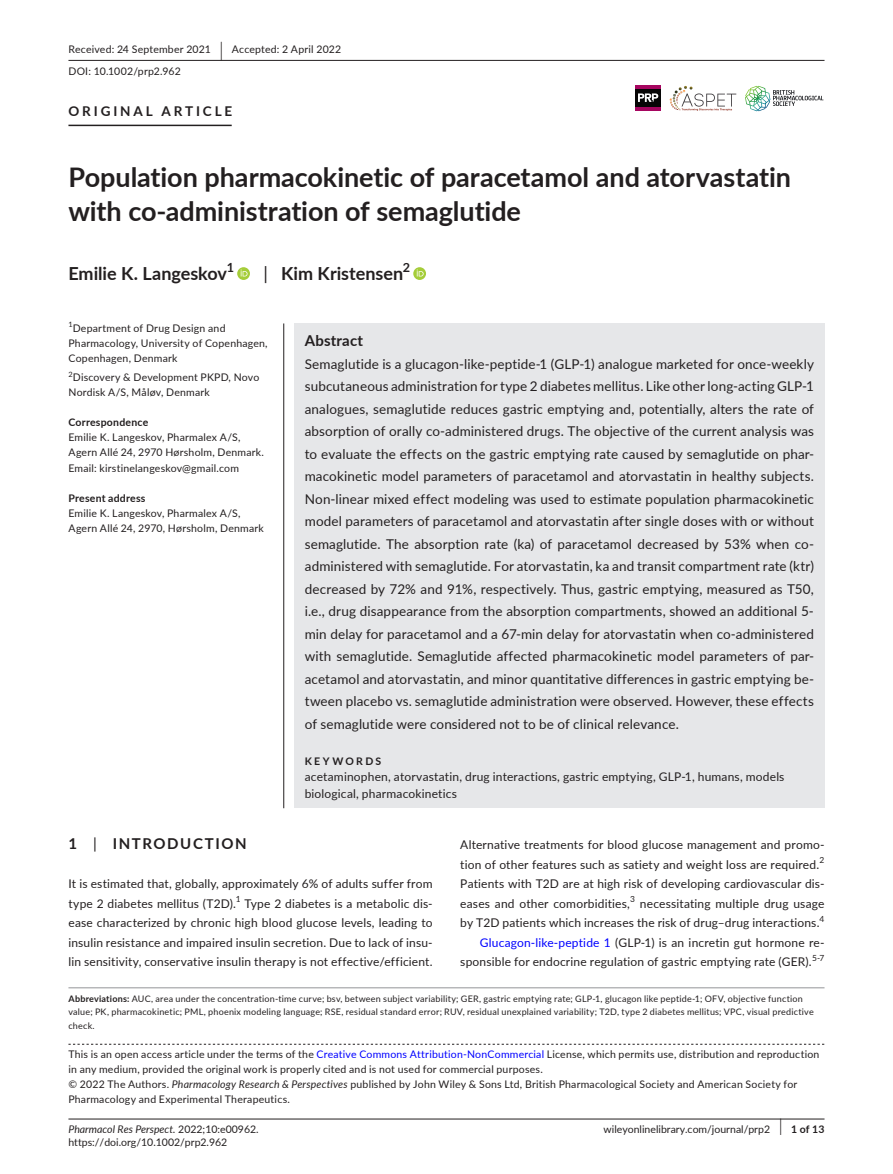
<style>
.page{position:relative;width:893px;height:1174px;background:#fff}
.page>*{position:absolute;margin:0;border:0;box-sizing:border-box;transform-origin:0 0}
.t1{font:700 27px/34.5px "Lato";letter-spacing:-.005em;color:#231f20}
.t2{font:700 18px "Lato";color:#231f20}
.t3{font:700 15px "Lato";letter-spacing:.1em;color:#231f20}
.t4{font:700 15px "Lato";letter-spacing:.015em;color:#231f20}
.t5{font:13.5px/22.5px "Lato";letter-spacing:.01em;color:#231f20;text-align:justify}
.t6{font:700 13.5px "Lato";letter-spacing:.215em;color:#231f20}
.t7{font:700 12.6px "Lato";color:#231f20}
.t8{font:12px/19.5px "Lato";letter-spacing:.015em;color:#231f20}
.t9{font:10.5px/15px "Lato";letter-spacing:.02em;color:#231f20}
.t10{font:10.5px "Lato";color:#231f20}
.t11{font:italic 10.5px "Lato";color:#231f20}
.t12{font:700 10.5px "Lato";letter-spacing:.02em;color:#231f20}
.t13{font:700 10.5px "Lato";letter-spacing:.22em;color:#231f20}
.t14{font:9px/13.5px "Lato";letter-spacing:.025em;color:#231f20}
.t15{font:8.4px "Lato";color:#231f20}
.t16{font:7.35px "Lato";color:#231f20}
.s1{font-size:19.65px}
.s2{font-weight:400}
.s3{color:#00f}
.s4{font-weight:700}
.s5{font-style:italic}
.s6{font-style:normal}
.s7{font-weight:400;font-size:17.4px}
</style>
<div class="page">
<hr style="left:68px;top:1118px;width:756px;height:1px;background:#231f20">
<div style="left:635px;top:85px;width:26px;height:25px;background:#070606"></div>
<hr style="left:635px;top:85px;width:26px;height:3px;background:#a60660">
<hr style="left:635px;top:107px;width:26px;height:3px;background:#a60660">
<svg style="left:638px;top:93px;width:20px;height:9px"></svg>
<svg style="left:669px;top:86px;width:67px;height:25px"></svg>
<svg style="left:745px;top:86px;width:78px;height:25px"></svg>
<hr style="left:68px;top:60px;width:756px;height:1px;background:#231f20">
<hr style="left:68px;top:125px;width:164px;height:1px;background:#231f20">
<svg style="left:237px;top:267px;width:13px;height:13px"></svg>
<svg style="left:241px;top:269px;width:7px;height:7px"></svg>
<svg style="left:413px;top:267px;width:13px;height:13px"></svg>
<svg style="left:417px;top:269px;width:7px;height:7px"></svg>
<div style="left:294px;top:323px;width:530px;height:485px;background:#e6e7e9"></div>
<hr style="left:283px;top:323px;width:1px;height:485px;background:#231f20">
<svg style="left:68px;top:1043px;width:756px;height:1px"></svg>
<hr style="left:68px;top:987px;width:756px;height:1px;background:#939598">
<p class="t9" style="left:68px;top:38px;width:274px;line-height:21.8px">Received: 24 September 2021 <span class="s1">|</span> Accepted: 2 April 2022<br>DOI: 10.1002/prp2.962</p>
<p class="t6" style="left:68px;top:101px;width:165px">ORIGINAL ARTICLE</p>
<h1 class="t1" style="left:68px;top:159px;width:724px">Population pharmacokinetic of paracetamol and atorvastatin with co-administration of semaglutide</h1>
<h2 class="t2" style="left:68px;top:260px;width:160px">Emilie K. Langeskov</h2>
<p class="t7" style="left:227px;top:258px;width:9px">1</p>
<h2 class="t2" style="left:263px;top:260px;width:141px"><span class="s2">|</span> Kim Kristensen</h2>
<p class="t7" style="left:403px;top:258px;width:9px">2</p>
<p class="t16" style="left:68px;top:319px;width:6px">1</p>
<p class="t9" style="left:68px;top:320px;width:201px;text-indent:4px">Department of Drug Design and<br>Pharmacology, University of Copenhagen,<br>Copenhagen, Denmark</p>
<p class="t16" style="left:68px;top:369px;width:6px">2</p>
<p class="t9" style="left:68px;top:370px;width:192px;text-indent:4px">Discovery &amp; Development PKPD, Novo<br>Nordisk A/S, Måløv, Denmark</p>
<p class="t12" style="left:68px;top:415px;width:81px">Correspondence</p>
<p class="t9" style="left:68px;top:430px;width:197px">Emilie K. Langeskov, Pharmalex A/S,<br>Agern Allé 24, 2970 Hørsholm, Denmark.<br>Email: kirstinelangeskov@gmail.com</p>
<p class="t12" style="left:68px;top:490px;width:78px">Present address</p>
<p class="t9" style="left:68px;top:505px;width:197px">Emilie K. Langeskov, Pharmalex A/S,<br>Agern Allé 24, 2970, Hørsholm, Denmark</p>
<p class="t4" style="left:305px;top:329px;width:60px">Abstract</p>
<p class="t5" style="left:305px;top:352px;width:511px">Semaglutide is a glucagon-like-peptide-1 (GLP-1) analogue marketed for once-weekly subcutaneous administration for type 2 diabetes mellitus. Like other long-acting GLP-1 analogues, semaglutide reduces gastric emptying and, potentially, alters the rate of absorption of orally co-administered drugs. The objective of the current analysis was to evaluate the effects on the gastric emptying rate caused by semaglutide on phar&shy;macokinetic model parameters of paracetamol and atorvastatin in healthy subjects.<br>Non-linear mixed effect modeling was used to estimate population pharmacokinetic model parameters of paracetamol and atorvastatin after single doses with or without semaglutide. The absorption rate (ka) of paracetamol decreased by 53% when co&shy;administered with semaglutide. For atorvastatin, ka and transit compartment rate (ktr) decreased by 72% and 91%, respectively. Thus, gastric emptying, measured as T50, i.e., drug disappearance from the absorption compartments, showed an additional 5- min delay for paracetamol and a 67-min delay for atorvastatin when co-administered with semaglutide. Semaglutide affected pharmacokinetic model parameters of par&shy;acetamol and atorvastatin, and minor quantitative differences in gastric emptying be&shy;tween placebo vs. semaglutide administration were observed. However, these effects of semaglutide were considered not to be of clinical relevance.</p>
<p class="t13" style="left:305px;top:753px;width:78px">KEYWORDS</p>
<p class="t8" style="left:305px;top:768px;width:481px;line-height:16.5px">acetaminophen, atorvastatin, drug interactions, gastric emptying, GLP-1, humans, models biological, pharmacokinetics</p>
<p class="t3" style="left:68px;top:833px;width:180px">1 <span class="s2">|</span> INTRODUCTION</p>
<p class="t8" style="left:68px;top:873px;width:366px">It is estimated that, globally, approximately 6% of adults suffer from type 2 diabetes mellitus (T2D).</p>
<p class="t15" style="left:236px;top:893px;width:6px">1</p>
<p class="t8" style="left:68px;top:893px;width:366px;text-align:justify;text-indent:176px">Type 2 diabetes is a metabolic dis&shy;ease characterized by chronic high blood glucose levels, leading to insulin resistance and impaired insulin secretion. Due to lack of insu&shy;lin sensitivity, conservative insulin therapy is not effective/efficient.</p>
<p class="t8" style="left:460px;top:834px;width:366px">Alternative treatments for blood glucose management and promo&shy;tion of other features such as satiety and weight loss are required.</p>
<p class="t15" style="left:820px;top:854px;width:6px">2</p>
<p class="t8" style="left:460px;top:873px;width:366px">Patients with T2D are at high risk of developing cardiovascular dis&shy;eases and other comorbidities,</p>
<p class="t15" style="left:630px;top:893px;width:6px">3</p>
<p class="t8" style="left:460px;top:893px;width:366px;text-indent:180px">necessitating multiple drug usage by T2D patients which increases the risk of drug–drug interactions.</p>
<p class="t15" style="left:820px;top:913px;width:6px">4</p>
<p class="t8" style="left:460px;top:932px;width:366px;text-indent:20px"><span class="s3">Glucagon-like-peptide 1</span> (GLP-1) is an incretin gut hormone re&shy;sponsible for endocrine regulation of gastric emptying rate (GER).</p>
<p class="t15" style="left:812px;top:952px;width:14px">5-7</p>
<p class="t14" style="left:68px;top:991px;width:747px"><span class="s4">Abbreviations:</span> AUC, area under the concentration-time curve; bsv, between subject variability; GER, gastric emptying rate; GLP-1, glucagon like peptide-1; OFV, objective function value; PK, pharmacokinetic; PML, phoenix modeling language; RSE, residual standard error; RUV, residual unexplained variability; T2D, type 2 diabetes mellitus; VPC, visual predictive check.</p>
<p class="t9" style="left:68px;top:1046px;width:752px">This is an open access article under the terms of the <span class="s3">Creative Commons Attribution-NonCommercial</span> License, which permits use, distribution and reproduction in any medium, provided the original work is properly cited and is not used for commercial purposes.<br>© 2022 The Authors. <span class="s5">Pharmacology Research &amp; Perspectives</span> published by John Wiley &amp; Sons Ltd, British Pharmacological Society and American Society for Pharmacology and Experimental Therapeutics.</p>
<p class="t11" style="left:68px;top:1121px;width:192px">Pharmacol Res Perspect. <span class="s6">2022;10:e00962.</span></p>
<p class="t12" style="left:779px;top:1121px;width:46px"><span class="s7">|</span> 1 of 13</p>
<p class="t10" style="left:68px;top:1135px;width:160px">https://doi.org/10.1002/prp2.962</p>
<p class="t10" style="left:604px;top:1121px;width:168px">wileyonlinelibrary.com/journal/prp2</p>
</div>
